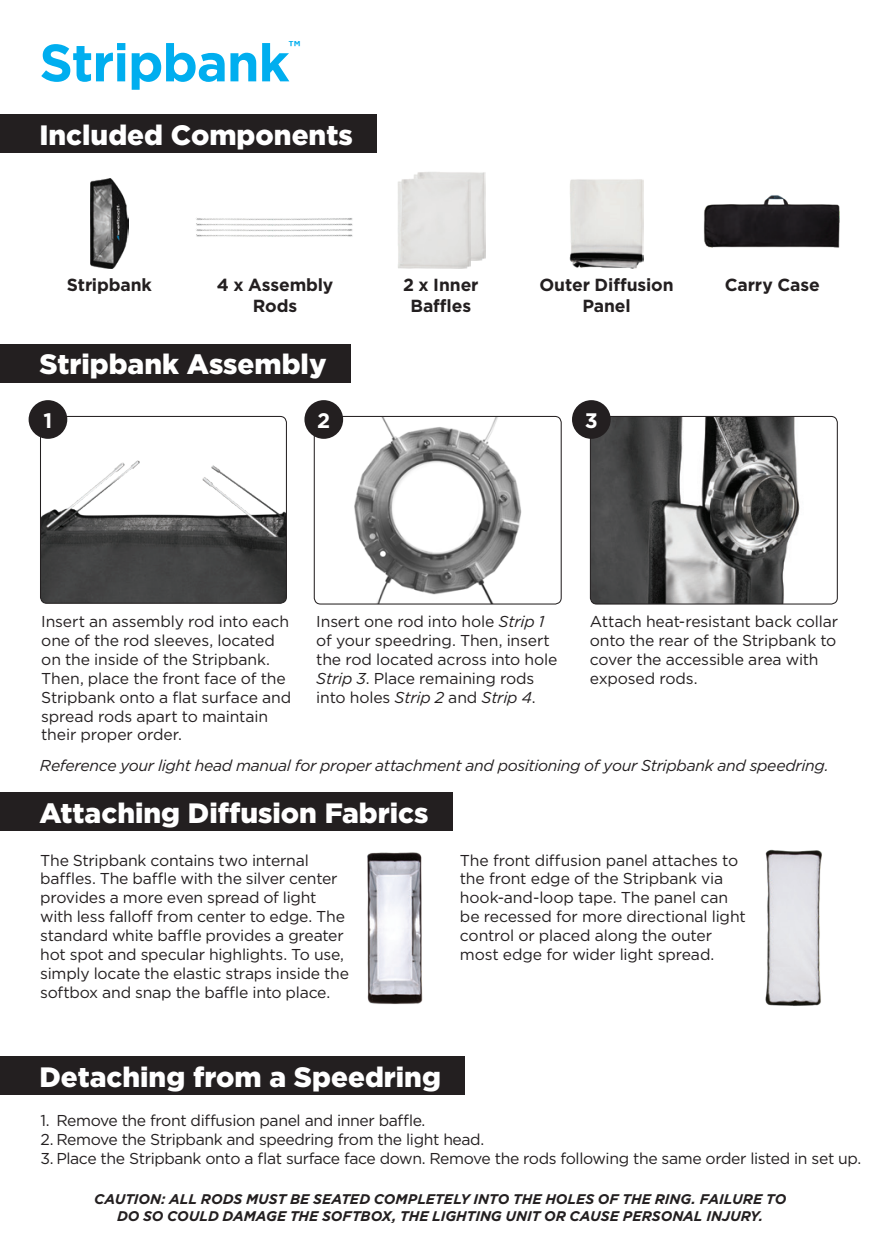
<style>
.page{position:relative;width:882px;height:1260px;background:#fff}
.page>*{position:absolute;margin:0;border:0;box-sizing:border-box;transform-origin:0 0}
.t1{font:700 52.5px "Gotham";letter-spacing:-.02em;color:#00aeef}
.t2{font:900 28px "Gotham";color:#fff}
.t3{font:700 21px "Gotham";color:#fff}
.t4{font:700 17.5px/21px "Gotham";letter-spacing:-.005em;color:#231f20;text-align:center}
.t5{font:700 17.5px "Gotham";color:#00aeef}
.t6{font:15.75px/18.9px "Gotham";letter-spacing:-.015em;color:#231f20}
.t7{font:italic 15.75px "Gotham";letter-spacing:-.02em;color:#231f20}
.t8{font:italic 700 14px/16.8px "Gotham";letter-spacing:-.005em;color:#231f20;text-align:center}
.s1{font-style:italic}
</style>
<div class="page">
<img style="left:413px;top:172px;width:73px;height:89px">
<img style="left:42px;top:460px;width:243px;height:142px">
<div style="left:40px;top:416px;width:247px;height:188px;border:1px solid #231f20;border-radius:6px"></div>
<img style="left:196px;top:218px;width:157px;height:19px">
<img style="left:367px;top:853px;width:56px;height:151px">
<img style="left:765px;top:849px;width:57px;height:157px">
<img style="left:590px;top:418px;width:210px;height:185px">
<div style="left:590px;top:416px;width:248px;height:189px;border:1px solid #231f20;border-radius:6px"></div>
<img style="left:314px;top:418px;width:246px;height:185px">
<div style="left:314px;top:416px;width:248px;height:189px;border:1px solid #231f20;border-radius:6px"></div>
<div style="left:304px;top:400px;width:39px;height:39px;background:#231f20;border-radius:50%"></div>
<div style="left:29px;top:400px;width:38px;height:39px;background:#231f20;border-radius:50%"></div>
<div style="left:572px;top:400px;width:39px;height:39px;background:#231f20;border-radius:50%"></div>
<div style="left:0;top:115px;width:376px;height:38px;background:#231f20"></div>
<div style="left:0;top:793px;width:452px;height:38px;background:#231f20"></div>
<div style="left:0;top:1057px;width:465px;height:38px;background:#231f20"></div>
<div style="left:0;top:344px;width:350px;height:38px;background:#231f20"></div>
<img style="left:90px;top:179px;width:39px;height:89px">
<img style="left:398px;top:179px;width:72px;height:89px">
<img style="left:570px;top:179px;width:73px;height:89px">
<img style="left:703px;top:195px;width:137px;height:53px">
<h1 class="t1" style="left:39px;top:28px;width:252px">Stripbank</h1>
<p class="t5" style="left:289px;top:36px;width:14px">™</p>
<h2 class="t2" style="left:39px;top:116px;width:315px">Included Components</h2>
<p class="t4" style="left:67px;top:274px;width:87px">Stripbank</p>
<p class="t4" style="left:217px;top:274px;width:118px">4 x Assembly<br>Rods</p>
<p class="t4" style="left:403px;top:274px;width:77px">2 x Inner<br>Baffles</p>
<p class="t4" style="left:539px;top:274px;width:136px">Outer Diffusion<br>Panel</p>
<p class="t4" style="left:725px;top:274px;width:97px">Carry Case</p>
<h2 class="t2" style="left:39px;top:345px;width:289px">Stripbank Assembly</h2>
<h3 class="t3" style="left:43px;top:407px;width:10px">1</h3>
<h3 class="t3" style="left:317px;top:407px;width:15px">2</h3>
<h3 class="t3" style="left:585px;top:407px;width:15px">3</h3>
<p class="t6" style="left:41px;top:612px;width:251px">Insert an assembly rod into each one of the rod sleeves, located on the inside of the Stripbank.<br>Then, place the front face of the<br>Stripbank onto a flat surface and spread rods apart to maintain their proper order.</p>
<p class="t6" style="left:316px;top:612px;width:243px">Insert one rod into hole <span class="s1">Strip 1 </span>of your speedring. Then, insert the rod located across into hole<br><span class="s1">Strip 3</span>. Place remaining rods into holes <span class="s1">Strip 2</span> and <span class="s1">Strip 4</span>.</p>
<p class="t6" style="left:590px;top:612px;width:250px">Attach heat-resistant back collar onto the rear of the Stripbank to cover the accessible area with exposed rods.</p>
<p class="t7" style="left:40px;top:755px;width:790px">Reference your light head manual for proper attachment and positioning of your Stripbank and speedring.</p>
<h2 class="t2" style="left:39px;top:794px;width:391px">Attaching Diffusion Fabrics</h2>
<p class="t6" style="left:40px;top:850px;width:310px">The Stripbank contains two internal baffles. The baffle with the silver center provides a more even spread of light with less falloff from center to edge. The standard white baffle provides a greater hot spot and specular highlights. To use, simply locate the elastic straps inside the softbox and snap the baffle into place.</p>
<p class="t6" style="left:460px;top:850px;width:287px">The front diffusion panel attaches to the front edge of the Stripbank via hook-and-loop tape. The panel can be recessed for more directional light control or placed along the outer most edge for wider light spread.</p>
<h2 class="t2" style="left:39px;top:1058px;width:403px">Detaching from a Speedring</h2>
<p class="t6" style="left:41px;top:1111px;width:386px">1. Remove the front diffusion panel and inner baffle.</p>
<p class="t6" style="left:41px;top:1130px;width:445px">2. Remove the Stripbank and speedring from the light head.</p>
<p class="t6" style="left:41px;top:1149px;width:822px">3. Place the Stripbank onto a flat surface face down. Remove the rods following the same order listed in set up.</p>
<p class="t8" style="left:94px;top:1190px;width:694px">CAUTION: ALL RODS MUST BE SEATED COMPLETELY INTO THE HOLES OF THE RING. FAILURE TO<br>DO SO COULD DAMAGE THE SOFTBOX, THE LIGHTING UNIT OR CAUSE PERSONAL INJURY.</p>
</div>
